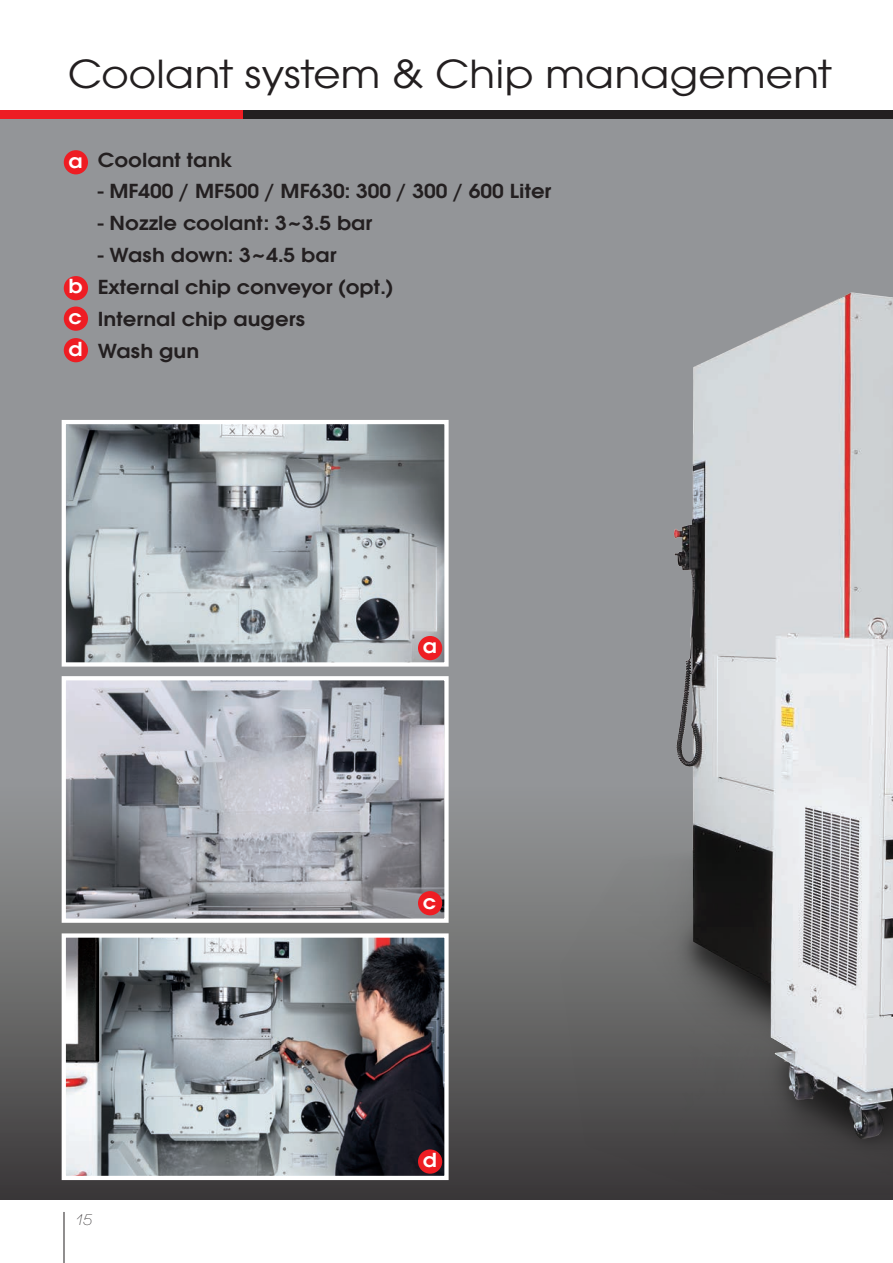
<style>
.page{position:relative;width:893px;height:1263px;background:#fff}
.page>*{position:absolute;margin:0;border:0;box-sizing:border-box;transform-origin:0 0}
.t1{font:42.45px "Avant Garde Gothic Itc T";color:#231f20;scale:1.1 1}
.t2{font:600 21.3px/32px "Avant Garde Gothic Itc T";color:#231f20;scale:1.1 1}
.t3{font:600 21.3px/31px "Avant Garde Gothic Itc T";color:#fff;text-align:justify;scale:1.1 1}
.t4{font:italic 200 15.9px "Avant Garde Gothic Itc T";color:#231f20;scale:1.1 1}
</style>
<div class="page">
<div style="left:0;top:119px;width:893px;height:1080px;background:#939598"></div>
<div style="left:0;top:786px;width:893px;height:413px;background:linear-gradient(to bottom,#989a9b,#3d3a3a)"></div>
<img style="left:67px;top:938px;width:377px;height:237px">
<div style="left:62px;top:933px;width:387px;height:247px;border:4px solid #fff"></div>
<div style="left:418px;top:1149px;width:24px;height:25px;background:#ee1d23;border-radius:50%"></div>
<img style="left:67px;top:425px;width:377px;height:236px">
<div style="left:62px;top:420px;width:387px;height:246px;border:4px solid #fff"></div>
<div style="left:418px;top:636px;width:24px;height:24px;background:#ee1d23;border-radius:50%"></div>
<img style="left:67px;top:681px;width:377px;height:237px">
<div style="left:62px;top:676px;width:387px;height:247px;border:4px solid #fff"></div>
<div style="left:418px;top:891px;width:24px;height:24px;background:#ee1d23;border-radius:50%"></div>
<img style="left:553px;top:110px;width:340px;height:1084px">
<div style="left:238px;top:111px;width:655px;height:8px;background:#231f20"></div>
<div style="left:0;top:111px;width:242px;height:8px;background:#ee1d23"></div>
<div style="left:64px;top:150px;width:24px;height:24px;background:#ee1d23;border-radius:50%"></div>
<div style="left:64px;top:276px;width:24px;height:24px;background:#ee1d23;border-radius:50%"></div>
<div style="left:64px;top:306px;width:24px;height:25px;background:#ee1d23;border-radius:50%"></div>
<div style="left:64px;top:338px;width:24px;height:24px;background:#ee1d23;border-radius:50%"></div>
<hr style="left:64px;top:1212px;width:1px;height:51px;background:#231f20">
<h1 class="t1" style="left:68px;top:50px;width:696px">Coolant system &amp; Chip management</h1>
<p class="t3" style="left:68px;top:145px;width:15px">a</p>
<p class="t3" style="left:68px;top:271px;width:15px">b c d</p>
<p class="t2" style="left:98px;top:143px;width:124px">Coolant tank</p>
<p class="t2" style="left:98px;top:175px;width:414px">- MF400 / MF500 / MF630: 300 / 300 / 600 Liter</p>
<p class="t2" style="left:98px;top:207px;width:251px">- Nozzle coolant: 3~3.5 bar</p>
<p class="t2" style="left:98px;top:239px;width:270px">- Wash down: 3~4.5 bar<br>External chip conveyor (opt.)<br>Internal chip augers<br>Wash gun</p>
<p class="t3" style="left:423px;top:631px;width:15px">a</p>
<p class="t3" style="left:423px;top:886px;width:13px">c</p>
<p class="t3" style="left:423px;top:1144px;width:14px">d</p>
<p class="t4" style="left:75px;top:1211px;width:17px">15</p>
</div>
